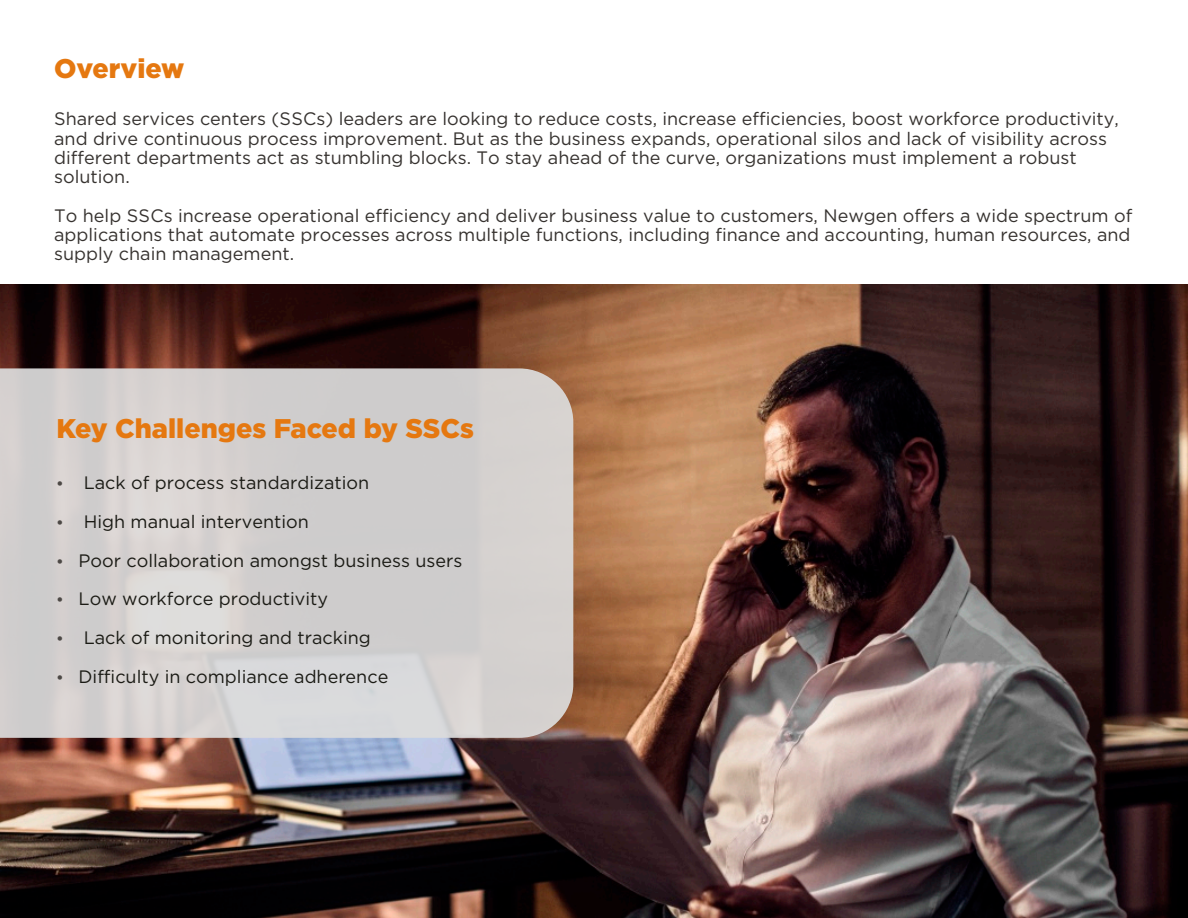
<style>
.page{position:relative;width:1188px;height:918px;background:#fff}
.page>*{position:absolute;margin:0;border:0;box-sizing:border-box;transform-origin:0 0}
.t1{font:900 27px "Gotham";color:#e57810}
.t2{font:18px/19.2px "Gotham";color:#36322f}
.t3{font:18px "Gotham";color:#1b1b15}
.s1{color:#4c4845}
</style>
<div class="page">
<img style="left:0;top:284px;width:1188px;height:634px">
<svg style="left:0;top:368px;width:573px;height:370px;background:#d2cfce"></svg>
<h1 class="t1" style="left:54px;top:58px;width:132px">Overview</h1>
<p class="t2" style="left:54px;top:111px;width:1066px">Shared services centers (SSCs) leaders are looking to reduce costs, increase efficiencies, boost workforce productivity, and drive continuous process improvement. But as the business expands, operational silos and lack of visibility across different departments act as stumbling blocks. To stay ahead of the curve, organizations must implement a robust solution.</p>
<p class="t2" style="left:54px;top:207px;width:1080px;text-align:justify">To help SSCs increase operational efficiency and deliver business value to customers, Newgen offers a wide spectrum of applications that automate processes across multiple functions, including finance and accounting, human resources, and supply chain management.</p>
<h1 class="t1" style="left:56px;top:418px;width:419px">Key Challenges Faced by SSCs</h1>
<p class="t3" style="left:56px;top:476px;width:314px"><span class="s1">•</span> Lack of process standardization</p>
<p class="t3" style="left:56px;top:515px;width:254px"><span class="s1">•</span> High manual intervention</p>
<p class="t3" style="left:56px;top:553px;width:408px"><span class="s1">•</span> Poor collaboration amongst business users</p>
<p class="t3" style="left:56px;top:592px;width:273px"><span class="s1">•</span> Low workforce productivity</p>
<p class="t3" style="left:56px;top:631px;width:316px"><span class="s1">•</span> Lack of monitoring and tracking</p>
<p class="t3" style="left:56px;top:670px;width:334px"><span class="s1">•</span> Difficulty in compliance adherence</p>
</div>
